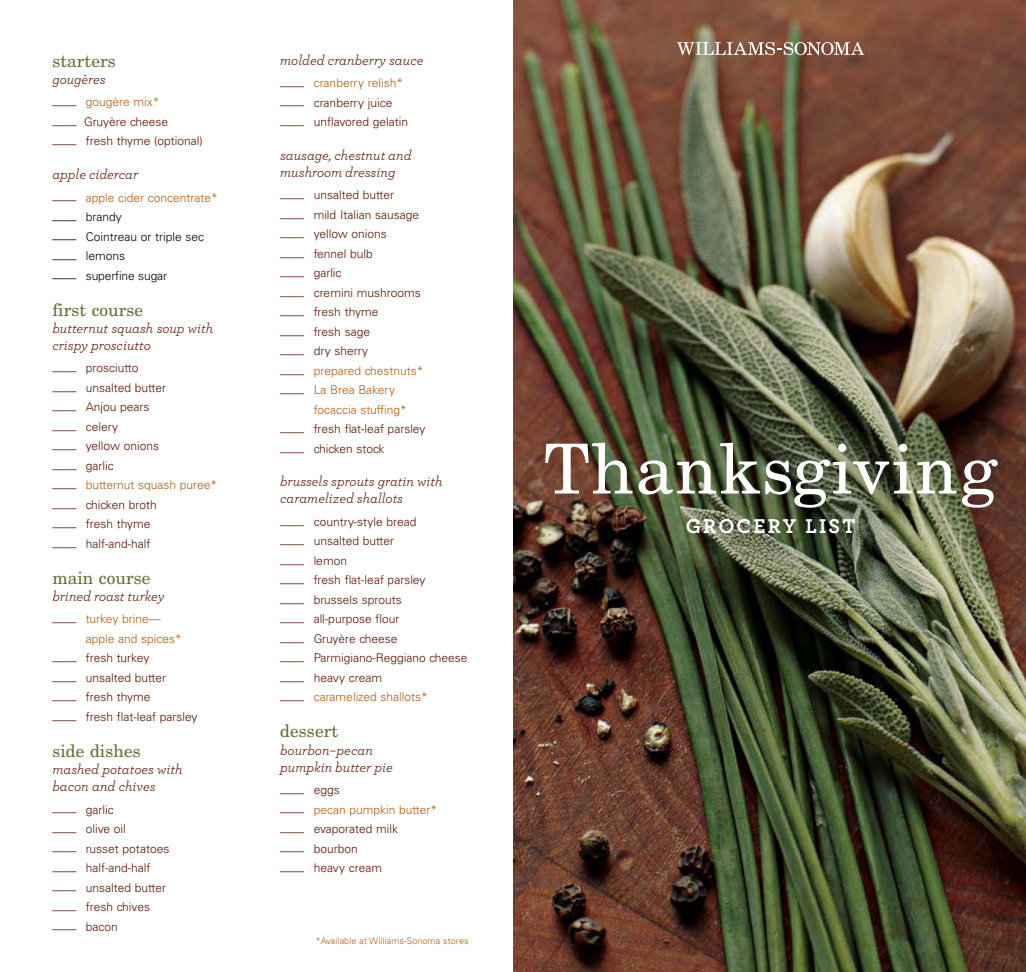
<style>
.page{position:relative;width:1026px;height:972px;background:#fff}
.page>*{position:absolute;margin:0;border:0;box-sizing:border-box;transform-origin:0 0}
.t1{font:69px "New Century Schlbk";letter-spacing:.025em;color:#fff}
.t2{font:700 21px "Archer";letter-spacing:.1em;color:#fff}
.t3{font:17.25px "New Century Schlbk";letter-spacing:.005em;color:#617033}
.t4{font:italic 14.25px/17.1px "Archer";color:#5b1400}
.t5{font:300 12px/19.5px "Univers";color:#5b1400}
.t6{font:300 12px/19.5px "Univers";color:#000}
.t7{font:300 12px/19.5px "Univers";color:#b15c11}
.t8{font:300 9px "Univers";letter-spacing:.01em;color:#b15c11}
.s1{color:#b15c11}
.s2{color:#5b1400}
</style>
<div class="page">
<img style="left:513px;top:0;width:513px;height:971px">
<svg style="left:677px;top:42px;width:187px;height:13px;background:#a68b7c"></svg>
<h3 class="t3" style="left:52px;top:54px;width:65px">starters</h3>
<p class="t4" style="left:52px;top:72px;width:55px">gougères</p>
<p class="t5" style="left:52px;top:94px;width:152px">—— <span class="s1">gougère mix*<br></span>—— Gruyère cheese<br>—— fresh thyme (optional)</p>
<p class="t4" style="left:52px;top:167px;width:88px">apple cidercar</p>
<p class="t6" style="left:52px;top:189px;width:167px"><span class="s2">——</span> <span class="s1">apple cider concentrate* </span>—— brandy<br>—— Cointreau or triple sec —— lemons<br>—— superfine sugar</p>
<h3 class="t3" style="left:52px;top:303px;width:92px">first course</h3>
<p class="t4" style="left:52px;top:321px;width:162px">butternut squash soup with crispy prosciutto</p>
<p class="t5" style="left:52px;top:359px;width:166px">—— prosciutto<br>—— unsalted butter<br>—— Anjou pears<br>—— celery<br>—— yellow onions<br>—— garlic<br>—— <span class="s1">butternut squash puree* </span>—— chicken broth<br>—— fresh thyme<br>—— half-and-half</p>
<h3 class="t3" style="left:52px;top:571px;width:100px">main course</h3>
<p class="t4" style="left:52px;top:589px;width:114px">brined roast turkey</p>
<p class="t7" style="left:86px;top:610px;width:98px;text-indent:-33px"><span class="s2">——</span> turkey brine— apple and spices*</p>
<p class="t5" style="left:52px;top:649px;width:147px">—— fresh turkey<br>—— unsalted butter<br>—— fresh thyme<br>—— fresh flat-leaf parsley</p>
<h3 class="t3" style="left:52px;top:744px;width:90px">side dishes</h3>
<p class="t4" style="left:52px;top:762px;width:132px">mashed potatoes with bacon and chives</p>
<p class="t5" style="left:52px;top:801px;width:119px">—— garlic<br>—— olive oil<br>—— russet potatoes —— half-and-half —— unsalted butter —— fresh chives —— bacon</p>
<p class="t4" style="left:280px;top:53px;width:145px">molded cranberry sauce</p>
<p class="t5" style="left:280px;top:74px;width:130px">—— <span class="s1">cranberry relish* </span>—— cranberry juice —— unflavored gelatin</p>
<p class="t4" style="left:280px;top:148px;width:133px">sausage, chestnut and mushroom dressing</p>
<p class="t5" style="left:280px;top:186px;width:145px">—— unsalted butter<br>—— mild Italian sausage —— yellow onions<br>—— fennel bulb<br>—— garlic<br>—— cremini mushrooms —— fresh thyme<br>—— fresh sage<br>—— dry sherry<br>—— <span class="s1">prepared chestnuts* </span>—— <span class="s1">La Brea Bakery</span></p>
<p class="t7" style="left:314px;top:401px;width:95px">focaccia stuffing*</p>
<p class="t5" style="left:280px;top:420px;width:147px">—— fresh flat-leaf parsley —— chicken stock</p>
<p class="t4" style="left:280px;top:474px;width:164px">brussels sprouts gratin with caramelized shallots</p>
<p class="t5" style="left:280px;top:513px;width:189px">—— country-style bread<br>—— unsalted butter<br>—— lemon<br>—— fresh flat-leaf parsley<br>—— brussels sprouts<br>—— all-purpose flour<br>—— Gruyère cheese<br>—— Parmigiano-Reggiano cheese —— heavy cream<br>—— <span class="s1">caramelized shallots*</span></p>
<h3 class="t3" style="left:280px;top:725px;width:60px">dessert</h3>
<p class="t4" style="left:280px;top:743px;width:114px">bourbon–pecan pumpkin butter pie</p>
<p class="t5" style="left:280px;top:781px;width:158px">—— eggs<br>—— <span class="s1">pecan pumpkin butter* </span>—— evaporated milk<br>—— bourbon<br>—— heavy cream</p>
<p class="t8" style="left:316px;top:937px;width:154px">*Available at Williams-Sonoma stores</p>
<h1 class="t1" style="left:544px;top:443px;width:455px">Thanksgiving</h1>
<h2 class="t2" style="left:686px;top:518px;width:171px">GROCERY LIST</h2>
</div>
